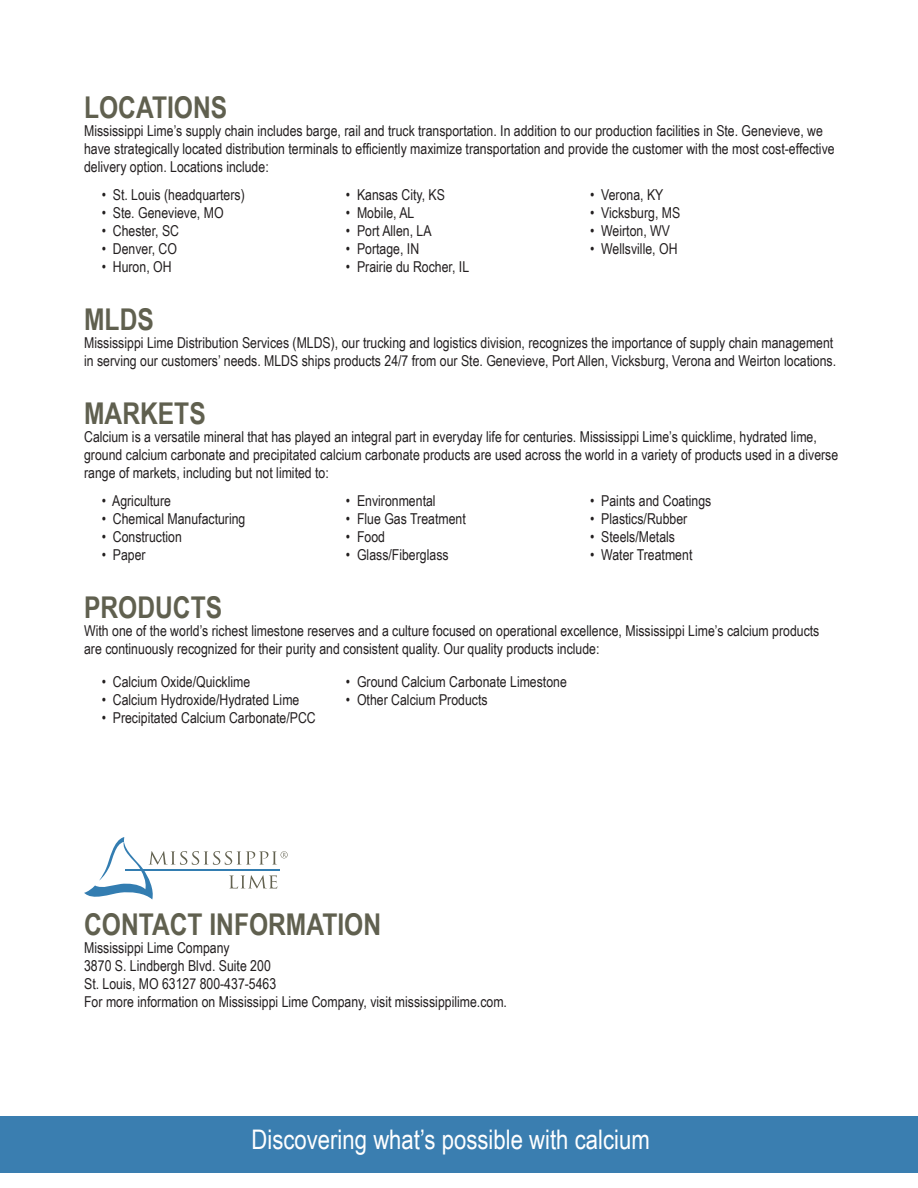
<style>
.page{position:relative;width:918px;height:1188px;background:#fff}
.page>*{position:absolute;margin:0;border:0;box-sizing:border-box;transform-origin:0 0}
.t1{font:700 30px "Arial Narrow";color:#60604f}
.t2{font:27px "Arial Narrow";color:#fff}
.t3{font:15px/18px "Arial Narrow";color:#231f20}
</style>
<div class="page">
<svg style="left:84px;top:837px;width:204px;height:63px"></svg>
<div style="left:0;top:1116px;width:918px;height:56px;background:#3a7eb0"></div>
<p class="t1" style="left:84px;top:84px;width:145px">LOCATIONS</p>
<p class="t3" style="left:84px;top:121px;width:752px">Mississippi Lime’s supply chain includes barge, rail and truck transportation. In addition to our production facilities in Ste. Genevieve, we have strategically located distribution terminals to efficiently maximize transportation and provide the customer with the most cost-effective delivery option. Locations include:</p>
<p class="t3" style="left:102px;top:185px;width:145px">• St. Louis (headquarters)</p>
<p class="t3" style="left:102px;top:203px;width:123px">• Ste. Genevieve, MO</p>
<p class="t3" style="left:102px;top:221px;width:79px">• Chester, SC</p>
<p class="t3" style="left:102px;top:239px;width:77px">• Denver, CO</p>
<p class="t3" style="left:102px;top:257px;width:71px">• Huron, OH</p>
<p class="t3" style="left:346px;top:185px;width:101px">• Kansas City, KS</p>
<p class="t3" style="left:346px;top:203px;width:70px">• Mobile, AL</p>
<p class="t3" style="left:346px;top:221px;width:87px">• Port Allen, LA</p>
<p class="t3" style="left:346px;top:239px;width:75px">• Portage, IN</p>
<p class="t3" style="left:346px;top:257px;width:125px">• Prairie du Rocher, IL</p>
<p class="t3" style="left:590px;top:185px;width:75px">• Verona, KY</p>
<p class="t3" style="left:590px;top:203px;width:92px">• Vicksburg, MS</p>
<p class="t3" style="left:590px;top:221px;width:81px">• Weirton, WV</p>
<p class="t3" style="left:590px;top:239px;width:89px">• Wellsville, OH</p>
<p class="t1" style="left:84px;top:297px;width:71px">MLDS</p>
<p class="t3" style="left:84px;top:333px;width:753px">Mississippi Lime Distribution Services (MLDS), our trucking and logistics division, recognizes the importance of supply chain management in serving our customers’ needs. MLDS ships products 24/7 from our Ste. Genevieve, Port Allen, Vicksburg, Verona and Weirton locations.</p>
<p class="t1" style="left:84px;top:390px;width:123px">MARKETS</p>
<p class="t3" style="left:84px;top:427px;width:756px">Calcium is a versatile mineral that has played an integral part in everyday life for centuries. Mississippi Lime’s quicklime, hydrated lime, ground calcium carbonate and precipitated calcium carbonate products are used across the world in a variety of products used in a diverse range of markets, including but not limited to:</p>
<p class="t3" style="left:102px;top:491px;width:71px">• Agriculture</p>
<p class="t3" style="left:102px;top:509px;width:145px">• Chemical Manufacturing</p>
<p class="t3" style="left:102px;top:527px;width:82px">• Construction</p>
<p class="t3" style="left:102px;top:545px;width:45px">• Paper</p>
<p class="t3" style="left:346px;top:491px;width:91px">• Environmental</p>
<p class="t3" style="left:346px;top:509px;width:121px">• Flue Gas Treatment</p>
<p class="t3" style="left:346px;top:527px;width:41px">• Food</p>
<p class="t3" style="left:346px;top:545px;width:104px">• Glass/Fiberglass</p>
<p class="t3" style="left:590px;top:491px;width:123px">• Paints and Coatings</p>
<p class="t3" style="left:590px;top:509px;width:99px">• Plastics/Rubber</p>
<p class="t3" style="left:590px;top:527px;width:86px">• Steels/Metals</p>
<p class="t3" style="left:590px;top:545px;width:104px">• Water Treatment</p>
<p class="t1" style="left:84px;top:585px;width:140px">PRODUCTS</p>
<p class="t3" style="left:84px;top:621px;width:737px">With one of the world’s richest limestone reserves and a culture focused on operational excellence, Mississippi Lime’s calcium products are continuously recognized for their purity and consistent quality. Our quality products include:</p>
<p class="t3" style="left:102px;top:672px;width:150px">• Calcium Oxide/Quicklime</p>
<p class="t3" style="left:102px;top:690px;width:199px">• Calcium Hydroxide/Hydrated Lime</p>
<p class="t3" style="left:102px;top:708px;width:216px">• Precipitated Calcium Carbonate/PCC</p>
<p class="t3" style="left:346px;top:672px;width:223px">• Ground Calcium Carbonate Limestone</p>
<p class="t3" style="left:346px;top:690px;width:143px">• Other Calcium Products</p>
<p class="t1" style="left:84px;top:901px;width:298px">CONTACT INFORMATION</p>
<p class="t3" style="left:84px;top:938px;width:147px">Mississippi Lime Company</p>
<p class="t3" style="left:84px;top:956px;width:188px">3870 S. Lindbergh Blvd. Suite 200</p>
<p class="t3" style="left:84px;top:974px;width:194px">St. Louis, MO 63127 800-437-5463</p>
<p class="t3" style="left:84px;top:992px;width:424px">For more information on Mississippi Lime Company, visit mississippilime.com.</p>
<p class="t2" style="left:252px;top:1120px;width:400px">Discovering what’s possible with calcium</p>
</div>
